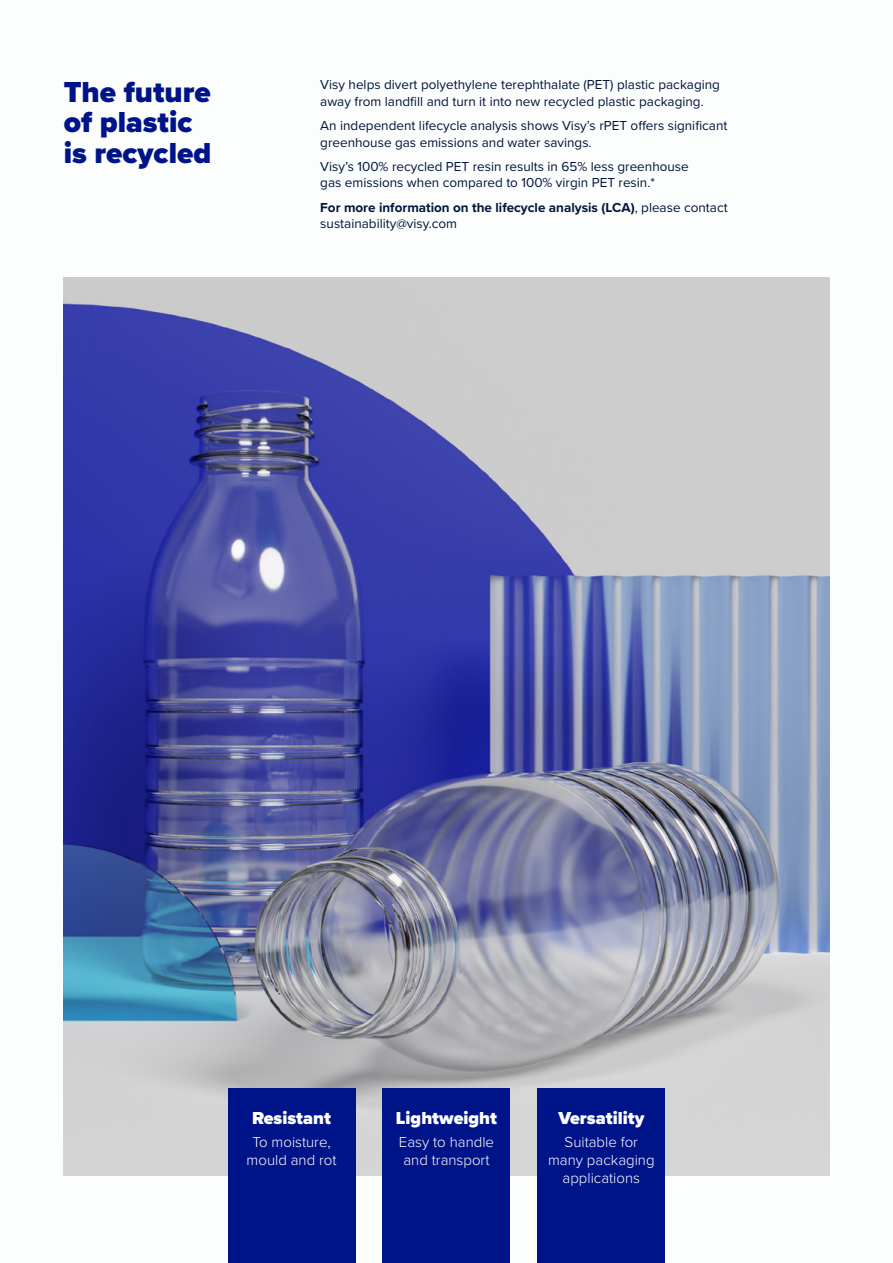
<style>
.page{position:relative;width:893px;height:1263px;background:#fff}
.page>*{position:absolute;margin:0;border:0;box-sizing:border-box;transform-origin:0 0}
.t1{font:900 30px/30px "Proxima Nova";color:#001489}
.t2{font:900 18px "Proxima Nova";color:#fff}
.t3{font:300 15px/18px "Proxima Nova";color:#fff;text-align:center}
.t4{font:13.5px/16.2px "Proxima Nova";color:#00153a}
.t5{font:700 13.5px/16.2px "Proxima Nova";color:#00153a}
.s1{font-weight:400}
</style>
<div class="page">
<img style="left:64px;top:278px;width:765px;height:898px">
<div style="left:538px;top:1089px;width:127px;height:174px;background:#001489"></div>
<div style="left:383px;top:1089px;width:127px;height:174px;background:#001489"></div>
<div style="left:228px;top:1089px;width:127px;height:174px;background:#001489"></div>
<h1 class="t1" style="left:64px;top:77px;width:149px">The future of plastic is recycled</h1>
<p class="t4" style="left:320px;top:76px;width:401px">Visy helps divert polyethylene terephthalate (PET) plastic packaging away from landfill and turn it into new recycled plastic packaging.</p>
<p class="t4" style="left:320px;top:117px;width:409px">An independent lifecycle analysis shows Visy’s rPET offers significant greenhouse gas emissions and water savings.</p>
<p class="t4" style="left:320px;top:158px;width:370px">Visy’s 100% recycled PET resin results in 65% less greenhouse gas emissions when compared to 100% virgin PET resin.*</p>
<p class="t5" style="left:320px;top:199px;width:409px">For more information on the lifecycle analysis (LCA)<span class="s1">, please contact sustainability@visy.com</span></p>
<h2 class="t2" style="left:252px;top:1105px;width:80px">Resistant</h2>
<p class="t3" style="left:247px;top:1132px;width:91px">To moisture, mould and rot</p>
<h2 class="t2" style="left:396px;top:1105px;width:103px">Lightweight</h2>
<p class="t3" style="left:399px;top:1132px;width:97px">Easy to handle and transport</p>
<h2 class="t2" style="left:558px;top:1105px;width:87px">Versatility</h2>
<p class="t3" style="left:548px;top:1132px;width:108px">Suitable for many packaging applications</p>
</div>
